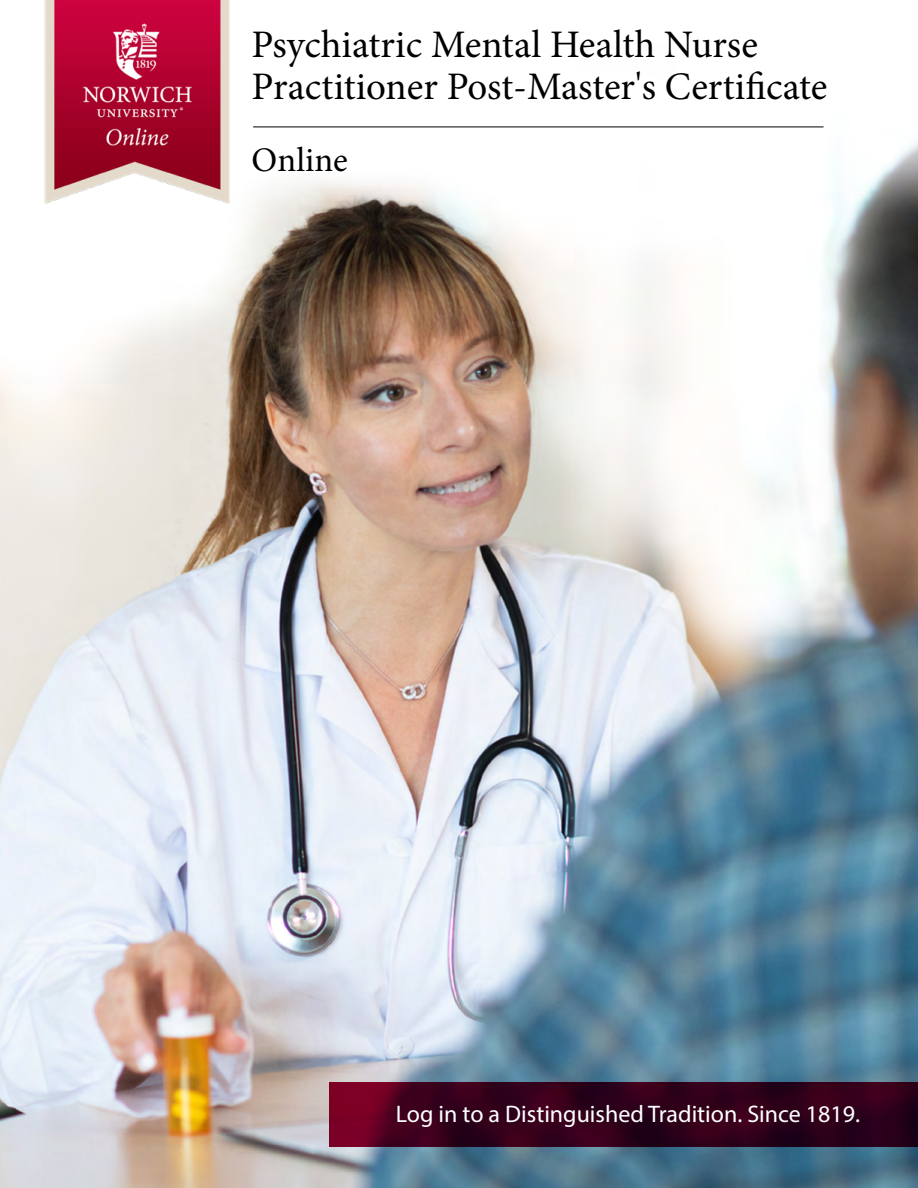
<style>
.page{position:relative;width:918px;height:1188px;background:#fff}
.page>*{position:absolute;margin:0;border:0;box-sizing:border-box;transform-origin:0 0}
.Bullets_Spacing{font:39px/42px "Minion Pro";color:#000}
.Bullets_Spacing-2{font:34.5px "Minion Pro";color:#000}
.Bullets_Spacing-3{font:24px "Myriad Pro";color:#fff}
</style>
<div class="page">
<img style="left:0;top:222px;width:918px;height:966px">
<svg style="left:329px;top:1082px;width:589px;height:65px;background:#38001b"></svg>
<hr style="left:253px;top:127px;width:570px;height:1px;background:#000">
<img style="left:44px;top:0;width:186px;height:204px">
<p class="Bullets_Spacing" style="left:252px;top:24px;width:577px">Psychiatric Mental Health Nurse<br>Practitioner Post-Master's Certificate</p>
<p class="Bullets_Spacing-2" style="left:252px;top:137px;width:98px">Online</p>
<p class="Bullets_Spacing-3" style="left:396px;top:1099px;width:466px">Log in to a Distinguished Tradition. Since 1819.</p>
</div>
